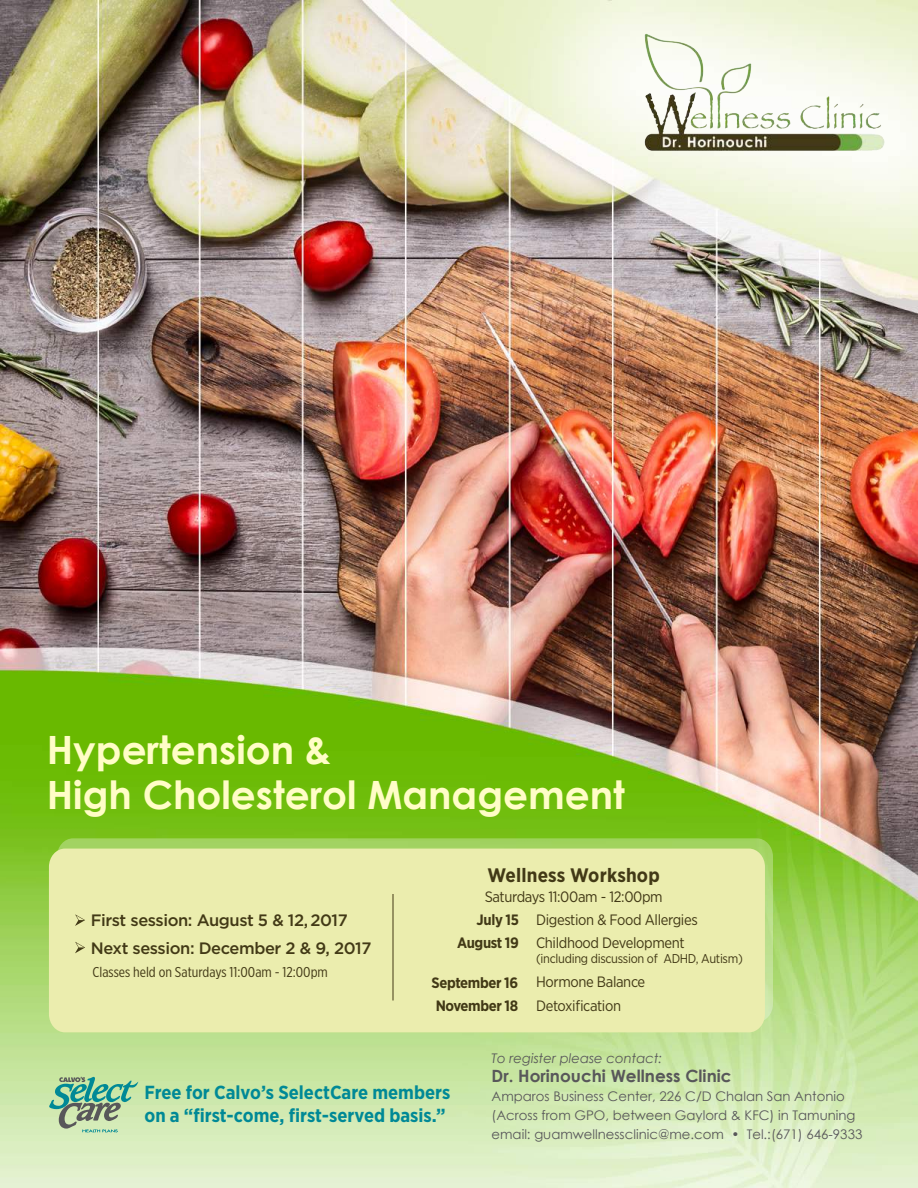
<style>
.page{position:relative;width:918px;height:1188px;background:#fff}
.page>*{position:absolute;margin:0;border:0;box-sizing:border-box;transform-origin:0 0}
.t1{font:700 39px/45px "Century Gothic";color:#fffdc7}
.t2{font:700 19.5px "Gotham Narrow";letter-spacing:.01em;color:#423916}
.t3{font:700 18.9px/22.6px "Gotham Narrow";color:#008996}
.t4{font:700 16.95px "Century Gothic";color:#58575a}
.t5{font:500 16.5px/27.6px "Gotham";letter-spacing:-.025em;color:#423916}
.t6{font:15px/22.5px "Gotham Narrow";letter-spacing:-.025em;color:#423916}
.t7{font:14.25px "Gotham X Narrow";color:#423916;scale:1.04 1}
.t8{font:13.2px/19px "Century Gothic";color:#58575a}
.t9{font:italic 13.2px "Century Gothic";color:#58575a}
.t10{font:12.75px "Gotham Narrow";letter-spacing:-.025em;color:#423916}
.s1{font-weight:700}
</style>
<div class="page">
<img style="left:0;top:0;width:918px;height:1188px">
<img style="left:633px;top:25px;width:259px;height:137px">
<svg style="left:57px;top:838px;width:716px;height:184px;background:#a5d465"></svg>
<div style="left:49px;top:849px;width:716px;height:183px;background:#ebedae"></div>
<svg style="left:75px;top:942px;width:10px;height:11px"></svg>
<svg style="left:75px;top:914px;width:10px;height:12px"></svg>
<svg style="left:49px;top:1077px;width:89px;height:55px;background:#96c09d"></svg>
<hr style="left:393px;top:894px;width:1px;height:106px;background:#423916">
<h1 class="t1" style="left:47px;top:726px;width:579px">Hypertension &amp;<br>High Cholesterol Management</h1>
<p class="t5" style="left:91px;top:906px;width:282px">First session: August 5 &amp; 12, 2017<br>Next session: December 2 &amp; 9, 2017</p>
<p class="t7" style="left:92px;top:963px;width:228px">Classes held on Saturdays 11:00am - 12:00pm</p>
<h2 class="t2" style="left:487px;top:863px;width:174px">Wellness Workshop</h2>
<p class="t6" style="left:485px;top:885px;width:180px">Saturdays 11:00am - 12:00pm</p>
<p class="t6" style="left:457px;top:908px;width:242px;text-indent:19px"><span class="s1">July 15</span> Digestion &amp; Food Allergies<br><span class="s1">August 19</span> Childhood Development</p>
<p class="t10" style="left:536px;top:951px;width:208px">(including discussion of ADHD, Autism)</p>
<p class="t6" style="left:432px;top:970px;width:215px;line-height:23.2px"><span class="s1">September 16</span> Hormone Balance<br><span class="s1">November 18</span> Detoxification</p>
<h3 class="t3" style="left:144px;top:1081px;width:308px">Free for Calvo’s SelectCare members on a “first-come, first-served basis.”</h3>
<p class="t9" style="left:492px;top:1050px;width:172px">To register please contact:</p>
<p class="t4" style="left:492px;top:1063px;width:242px">Dr. Horinouchi Wellness Clinic</p>
<p class="t8" style="left:492px;top:1087px;width:372px">Amparos Business Center, 226 C/D Chalan San Antonio (Across from GPO, between Gaylord &amp; KFC) in Tamuning email: guamwellnessclinic@me.com • Tel.:(671) 646-9333</p>
</div>
